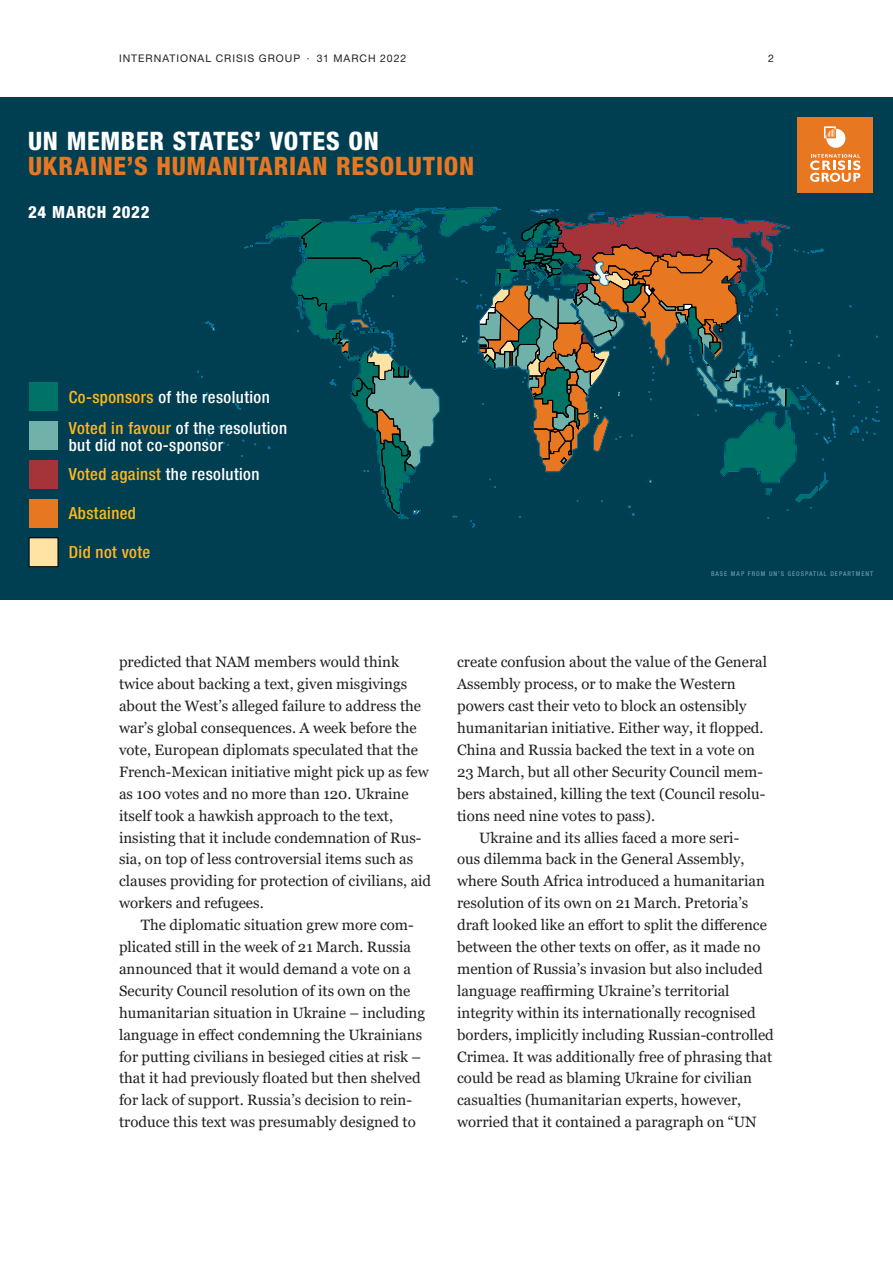
<style>
.page{position:relative;width:893px;height:1263px;background:#fff}
.page>*{position:absolute;margin:0;border:0;box-sizing:border-box;transform-origin:0 0}
.t1{font:800 condensed 25.5px/25.5px "Helvetica Neue LT Pro";letter-spacing:.03em;color:#e87722}
.t2{font:500 condensed 16.8px/16.8px "Helvetica Neue LT Pro";letter-spacing:.025em;color:#fff}
.t3{font:500 condensed 16.8px "Helvetica Neue LT Pro";letter-spacing:.025em;color:#ffb81c}
.t4{font:800 condensed 16.8px "Helvetica Neue LT Pro";letter-spacing:.045em;color:#fff}
.body_text{font:15px/21.9px "Georgia";color:#231f20}
.t5{font:10.5px "Helvetica Neue LT Pro";letter-spacing:.09em;color:#231f20}
.t6{font:500 condensed 6.45px "Helvetica Neue LT Pro";letter-spacing:.15em;color:#6399ae}
.s1{color:#fff}
.s2{color:#ffb81c}
</style>
<div class="page">
<div style="left:0;top:98px;width:893px;height:502px;background:#003e51"></div>
<svg style="left:850px;top:401px;width:30px;height:40px"></svg>
<svg style="left:197px;top:207px;width:643px;height:320px"></svg>
<div style="left:29px;top:382px;width:29px;height:29px;background:#007367"></div>
<div style="left:29px;top:460px;width:29px;height:29px;background:#a4343a"></div>
<div style="left:29px;top:499px;width:29px;height:29px;background:#e87722"></div>
<div style="left:29px;top:421px;width:29px;height:29px;background:#70b1aa"></div>
<div style="left:29px;top:538px;width:29px;height:29px;background:#ffe3a4"></div>
<div style="left:797px;top:118px;width:76px;height:75px;background:#e87722"></div>
<svg style="left:810px;top:154px;width:50px;height:28px"></svg>
<svg style="left:824px;top:126px;width:21px;height:22px"></svg>
<p class="t5" style="left:119px;top:51px;width:289px">INTERNATIONAL CRISIS GROUP · 31 MARCH 2022</p>
<p class="t5" style="left:768px;top:51px;width:7px">2</p>
<p class="t1" style="left:28px;top:128px;width:448px"><span class="s1">UN MEMBER STATES’ VOTES ON<br></span>UKRAINE’S HUMANITARIAN RESOLUTION</p>
<p class="t4" style="left:28px;top:201px;width:123px">24 MARCH 2022</p>
<p class="t2" style="left:69px;top:389px;width:203px"><span class="s2">Co-sponsors</span> of the resolution</p>
<p class="t2" style="left:69px;top:419px;width:220px"><span class="s2">Voted in favour</span> of the resolution but did not co-sponsor</p>
<p class="t2" style="left:69px;top:465px;width:192px"><span class="s2">Voted against</span> the resolution</p>
<p class="t3" style="left:69px;top:502px;width:69px">Abstained</p>
<p class="t3" style="left:69px;top:541px;width:83px">Did not vote</p>
<p class="t6" style="left:711px;top:570px;width:164px">BASE MAP FROM UN’S GEOSPATIAL DEPARTMENT</p>
<p class="body_text" style="left:119px;top:651px;width:314px">predicted that NAM members would think twice about backing a text, given misgivings about the West’s alleged failure to address the war’s global consequences. A week before the vote, European diplomats speculated that the French-Mexican initiative might pick up as few as 100 votes and no more than 120. Ukraine itself took a hawkish approach to the text, insisting that it include condemnation of Rus&shy;sia, on top of less controversial items such as clauses providing for protection of civilians, aid workers and refugees.</p>
<p class="body_text" style="left:119px;top:914px;width:308px;text-indent:22px">The diplomatic situation grew more com&shy;plicated still in the week of 21 March. Russia announced that it would demand a vote on a Security Council resolution of its own on the humanitarian situation in Ukraine – including language in effect condemning the Ukrainians for putting civilians in besieged cities at risk – that it had previously floated but then shelved for lack of support. Russia’s decision to rein&shy;troduce this text was presumably designed to</p>
<p class="body_text" style="left:457px;top:651px;width:311px">create confusion about the value of the General Assembly process, or to make the Western powers cast their veto to block an ostensibly humanitarian initiative. Either way, it flopped.<br>China and Russia backed the text in a vote on 23 March, but all other Security Council mem&shy;bers abstained, killing the text (Council resolu&shy;tions need nine votes to pass).</p>
<p class="body_text" style="left:457px;top:827px;width:318px;text-indent:22px">Ukraine and its allies faced a more seri-<br>ous dilemma back in the General Assembly, where South Africa introduced a humanitarian resolution of its own on 21 March. Pretoria’s draft looked like an effort to split the difference between the other texts on offer, as it made no mention of Russia’s invasion but also included language reaffirming Ukraine’s territorial integrity within its internationally recognised borders, implicitly including Russian-controlled Crimea. It was additionally free of phrasing that could be read as blaming Ukraine for civilian casualties (humanitarian experts, however, worried that it contained a paragraph on “UN</p>
</div>
